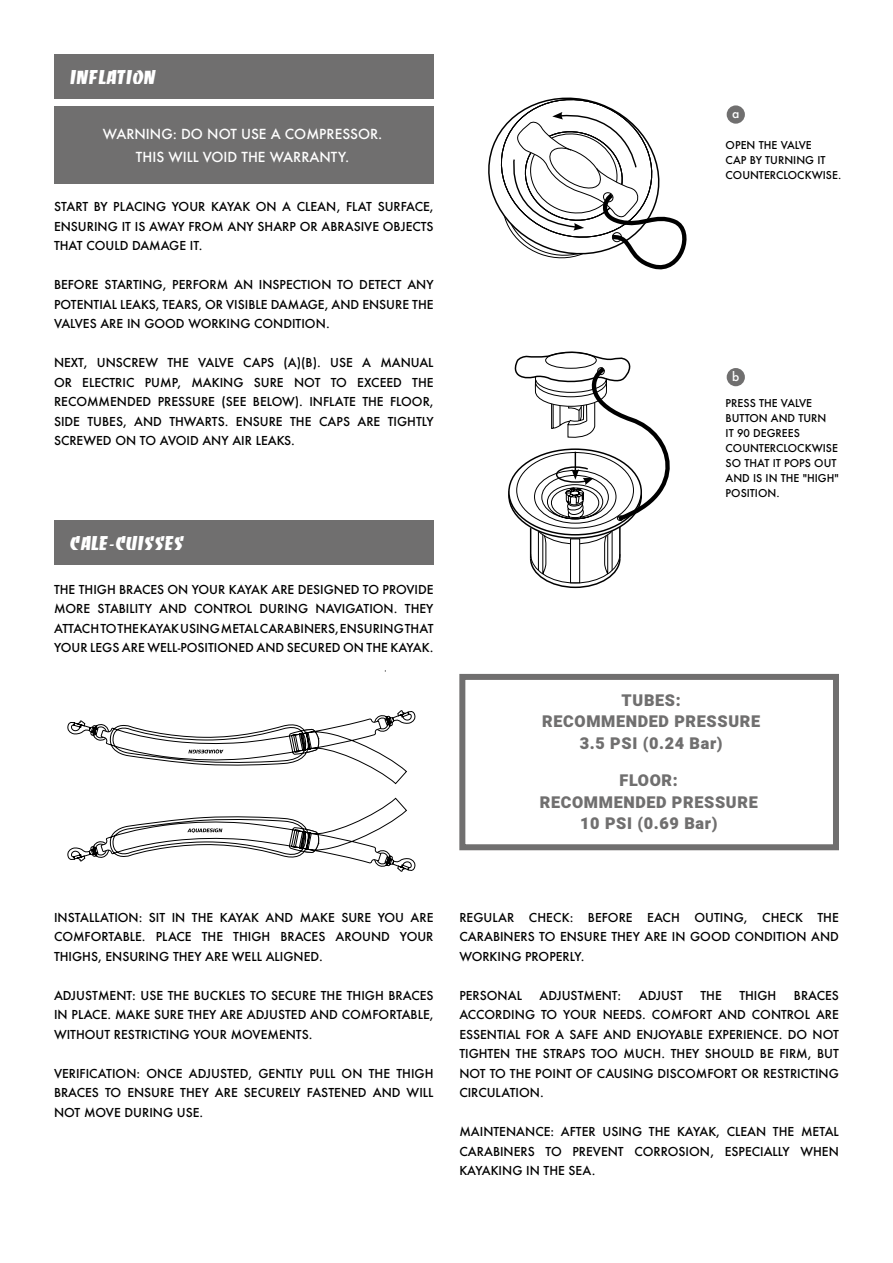
<style>
.page{position:relative;width:893px;height:1263px;background:#fff}
.page>*{position:absolute;margin:0;border:0;box-sizing:border-box;transform-origin:0 0}
.t1{font:17.55px "Banco";letter-spacing:.04em;color:#fff}
.t2{font:900 16.2px/21.6px "Heebo";letter-spacing:.04em;color:#706f6f;text-align:center}
.t3{font:500 13.5px/22.5px "Futura";color:#fff;text-align:center}
.t4{font:500 12.15px "Futura";color:#fff}
.t5{font:500 12px/19.5px "Futura";color:#000;text-align:justify}
.t6{font:500 10.5px/15px "Futura";color:#000}
</style>
<div class="page">
<div style="left:54px;top:54px;width:380px;height:45px;background:#706f6f"></div>
<div style="left:54px;top:520px;width:380px;height:45px;background:#706f6f"></div>
<svg style="left:508px;top:351px;width:162px;height:238px"></svg>
<svg style="left:488px;top:97px;width:199px;height:173px"></svg>
<div style="left:54px;top:106px;width:380px;height:77px;background:#706f6f"></div>
<div style="left:459px;top:674px;width:380px;height:176px;border:6px solid #706f6f"></div>
<div style="left:727px;top:105px;width:18px;height:19px;background:#706f6f;border-radius:50%"></div>
<div style="left:727px;top:368px;width:18px;height:18px;background:#706f6f;border-radius:50%"></div>
<svg style="left:67px;top:797px;width:349px;height:75px"></svg>
<svg style="left:67px;top:710px;width:349px;height:74px"></svg>
<h1 class="t1" style="left:70px;top:70px;width:87px">INFLATION</h1>
<p class="t3" style="left:103px;top:123px;width:281px">WARNING: DO NOT USE A COMPRESSOR.<br>THIS WILL VOID THE WARRANTY.</p>
<p class="t5" style="left:54px;top:197px;width:381px">START BY PLACING YOUR KAYAK ON A CLEAN, FLAT SURFACE, ENSURING IT IS AWAY FROM ANY SHARP OR ABRASIVE OBJECTS THAT COULD DAMAGE IT.</p>
<p class="t5" style="left:54px;top:275px;width:381px">BEFORE STARTING, PERFORM AN INSPECTION TO DETECT ANY POTENTIAL LEAKS, TEARS, OR VISIBLE DAMAGE, AND ENSURE THE VALVES ARE IN GOOD WORKING CONDITION.</p>
<p class="t5" style="left:54px;top:353px;width:381px">NEXT, UNSCREW THE VALVE CAPS (A)(B). USE A MANUAL OR ELECTRIC PUMP, MAKING SURE NOT TO EXCEED THE RECOMMENDED PRESSURE (SEE BELOW). INFLATE THE FLOOR, SIDE TUBES, AND THWARTS. ENSURE THE CAPS ARE TIGHTLY SCREWED ON TO AVOID ANY AIR LEAKS.</p>
<h1 class="t1" style="left:70px;top:536px;width:115px">CALE-CUISSES</h1>
<p class="t5" style="left:54px;top:579px;width:381px">THE THIGH BRACES ON YOUR KAYAK ARE DESIGNED TO PROVIDE MORE STABILITY AND CONTROL DURING NAVIGATION. THEY ATTACH TO THE KAYAK USING METAL CARABINERS, ENSURING THAT YOUR LEGS ARE WELL-POSITIONED AND SECURED ON THE KAYAK.</p>
<p class="t4" style="left:732px;top:105px;width:9px">a</p>
<p class="t6" style="left:726px;top:138px;width:117px">OPEN THE VALVE<br>CAP BY TURNING IT<br>COUNTERCLOCKWISE.</p>
<p class="t4" style="left:732px;top:368px;width:9px">b</p>
<p class="t6" style="left:726px;top:395px;width:115px">PRESS THE VALVE<br>BUTTON AND TURN<br>IT 90 DEGREES<br>COUNTERCLOCKWISE<br>SO THAT IT POPS OUT<br>AND IS IN THE "HIGH"<br>POSITION.</p>
<h2 class="t2" style="left:542px;top:690px;width:219px">TUBES:<br>RECOMMENDED PRESSURE<br>3.5 PSI (0.24 Bar)</h2>
<h2 class="t2" style="left:540px;top:770px;width:219px">FLOOR:<br>RECOMMENDED PRESSURE<br>10 PSI (0.69 Bar)</h2>
<p class="t5" style="left:54px;top:907px;width:381px">INSTALLATION: SIT IN THE KAYAK AND MAKE SURE YOU ARE COMFORTABLE. PLACE THE THIGH BRACES AROUND YOUR THIGHS, ENSURING THEY ARE WELL ALIGNED.</p>
<p class="t5" style="left:54px;top:985px;width:381px">ADJUSTMENT: USE THE BUCKLES TO SECURE THE THIGH BRACES IN PLACE. MAKE SURE THEY ARE ADJUSTED AND COMFORTABLE, WITHOUT RESTRICTING YOUR MOVEMENTS.</p>
<p class="t5" style="left:54px;top:1063px;width:381px">VERIFICATION: ONCE ADJUSTED, GENTLY PULL ON THE THIGH BRACES TO ENSURE THEY ARE SECURELY FASTENED AND WILL NOT MOVE DURING USE.</p>
<p class="t5" style="left:459px;top:907px;width:381px">REGULAR CHECK: BEFORE EACH OUTING, CHECK THE CARABINERS TO ENSURE THEY ARE IN GOOD CONDITION AND WORKING PROPERLY.</p>
<p class="t5" style="left:459px;top:985px;width:64px">PERSONAL</p>
<p class="t5" style="left:539px;top:985px;width:83px">ADJUSTMENT:</p>
<p class="t5" style="left:639px;top:985px;width:46px">ADJUST</p>
<p class="t5" style="left:700px;top:985px;width:23px">THE</p>
<p class="t5" style="left:739px;top:985px;width:39px">THIGH</p>
<p class="t5" style="left:459px;top:985px;width:381px;text-indent:335px">BRACES ACCORDING TO YOUR NEEDS. COMFORT AND CONTROL ARE ESSENTIAL FOR A SAFE AND ENJOYABLE EXPERIENCE. DO NOT TIGHTEN THE STRAPS TOO MUCH. THEY SHOULD BE FIRM, BUT NOT TO THE POINT OF CAUSING DISCOMFORT OR RESTRICTING CIRCULATION.</p>
<p class="t5" style="left:459px;top:1122px;width:381px">MAINTENANCE: AFTER USING THE KAYAK, CLEAN THE METAL CARABINERS TO PREVENT CORROSION, ESPECIALLY WHEN KAYAKING IN THE SEA.</p>
</div>
